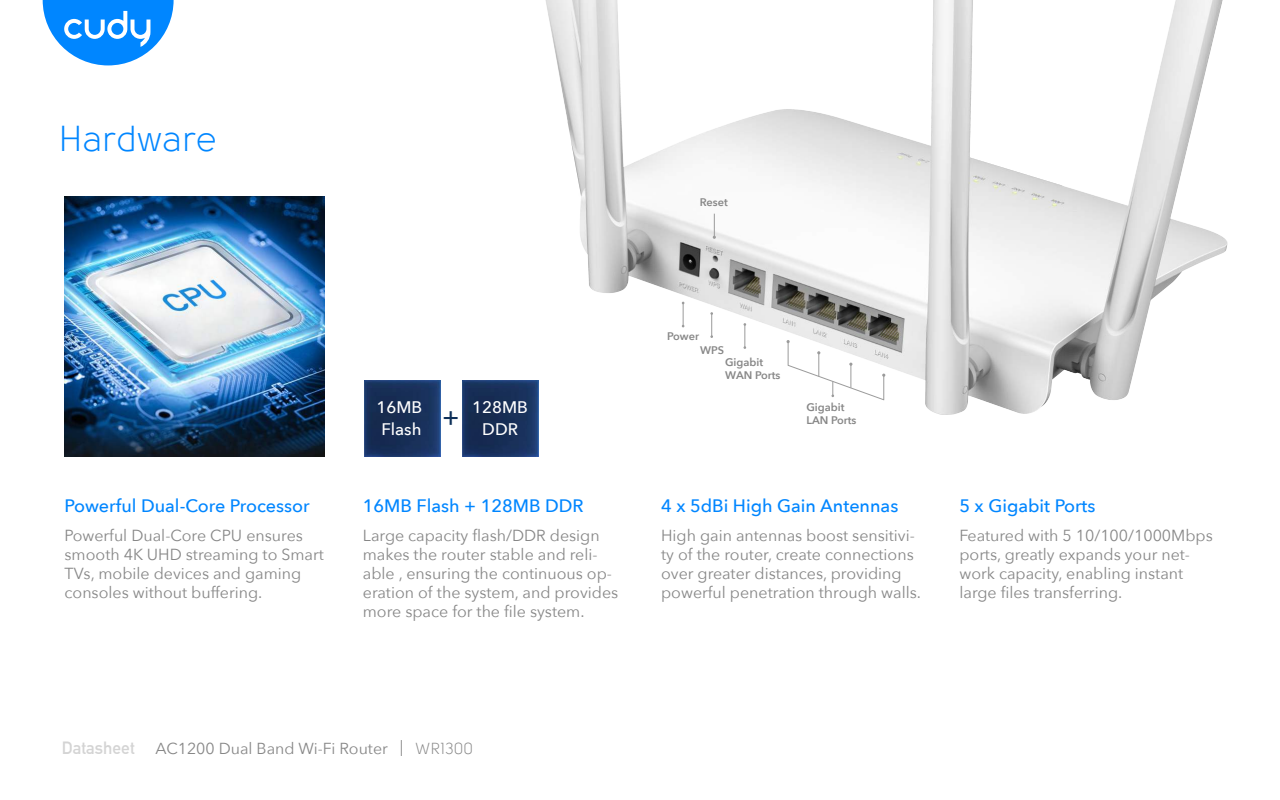
<style>
.page{position:relative;width:1280px;height:800px;background:#fff}
.page>*{position:absolute;margin:0;border:0;box-sizing:border-box;transform-origin:0 0}
.t1{font:35.9px "Solomon";color:#0086ff}
.t2{font:500 18px "Avenir Next";color:#0086ff}
.t3{font:500 16.7px/21.9px "Avenir Next";color:#fff}
.t4{font:16px/19.2px "Avenir Next";color:#878787}
.t5{font:15.9px "Avenir Next";color:#878787}
.t6{font:600 11px/13.2px "Avenir Next";color:#878787}
.s1{font-family:"DIN Alternate";font-weight:700;font-size:17.4px;color:#d4d4d4}
.s2{font-family:"Solomon"}
</style>
<div class="page">
<img style="left:538px;top:0;width:690px;height:414px">
<svg style="left:682px;top:302px;width:2px;height:25px"></svg>
<svg style="left:710px;top:312px;width:3px;height:26px"></svg>
<svg style="left:744px;top:323px;width:2px;height:26px"></svg>
<svg style="left:713px;top:214px;width:3px;height:25px"></svg>
<svg style="left:787px;top:340px;width:98px;height:61px"></svg>
<svg style="left:43px;top:0;width:131px;height:65px"></svg>
<img style="left:65px;top:196px;width:260px;height:260px">
<img style="left:364px;top:380px;width:76px;height:76px">
<img style="left:462px;top:380px;width:76px;height:76px">
<h1 class="t1" style="left:59px;top:120px;width:160px">Hardware</h1>
<p class="t6" style="left:700px;top:195px;width:30px">Reset</p>
<p class="t2" style="left:65px;top:491px;width:247px">Powerful Dual-Core Processor</p>
<p class="t4" style="left:65px;top:525px;width:261px">Powerful Dual-Core CPU ensures smooth 4K UHD streaming to Smart<br>TVs, mobile devices and gaming consoles without buffering.</p>
<p class="t3" style="left:376px;top:396px;width:85px">16MB<br>Flash <sup>+</sup></p>
<p class="t3" style="left:472px;top:396px;width:57px;text-align:center">128MB<br>DDR</p>
<p class="t2" style="left:363px;top:491px;width:222px">16MB Flash + 128MB DDR</p>
<p class="t4" style="left:363px;top:525px;width:257px">Large capacity flash/DDR design makes the router stable and reli&shy;able , ensuring the continuous op&shy;eration of the system, and provides more space for the file system.</p>
<p class="t6" style="left:667px;top:329px;width:33px">Power</p>
<p class="t6" style="left:700px;top:343px;width:26px">WPS</p>
<p class="t6" style="left:725px;top:355px;width:57px">Gigabit<br>WAN Ports</p>
<p class="t6" style="left:806px;top:400px;width:51px">Gigabit<br>LAN Ports</p>
<p class="t2" style="left:661px;top:491px;width:239px">4 x 5dBi High Gain Antennas</p>
<p class="t4" style="left:661px;top:525px;width:261px">High gain antennas boost sensitivi&shy;ty of the router, create connections over greater distances, providing powerful penetration through walls.</p>
<p class="t2" style="left:959px;top:491px;width:137px">5 x Gigabit Ports</p>
<p class="t4" style="left:959px;top:525px;width:255px">Featured with 5 10/100/1000Mbps ports, greatly expands your net&shy;work capacity, enabling instant large files transferring.</p>
<p class="t5" style="left:62px;top:735px;width:413px"><span class="s1">Datasheet</span> AC1200 Dual Band Wi-Fi Router | <span class="s2">WR1300</span></p>
</div>
